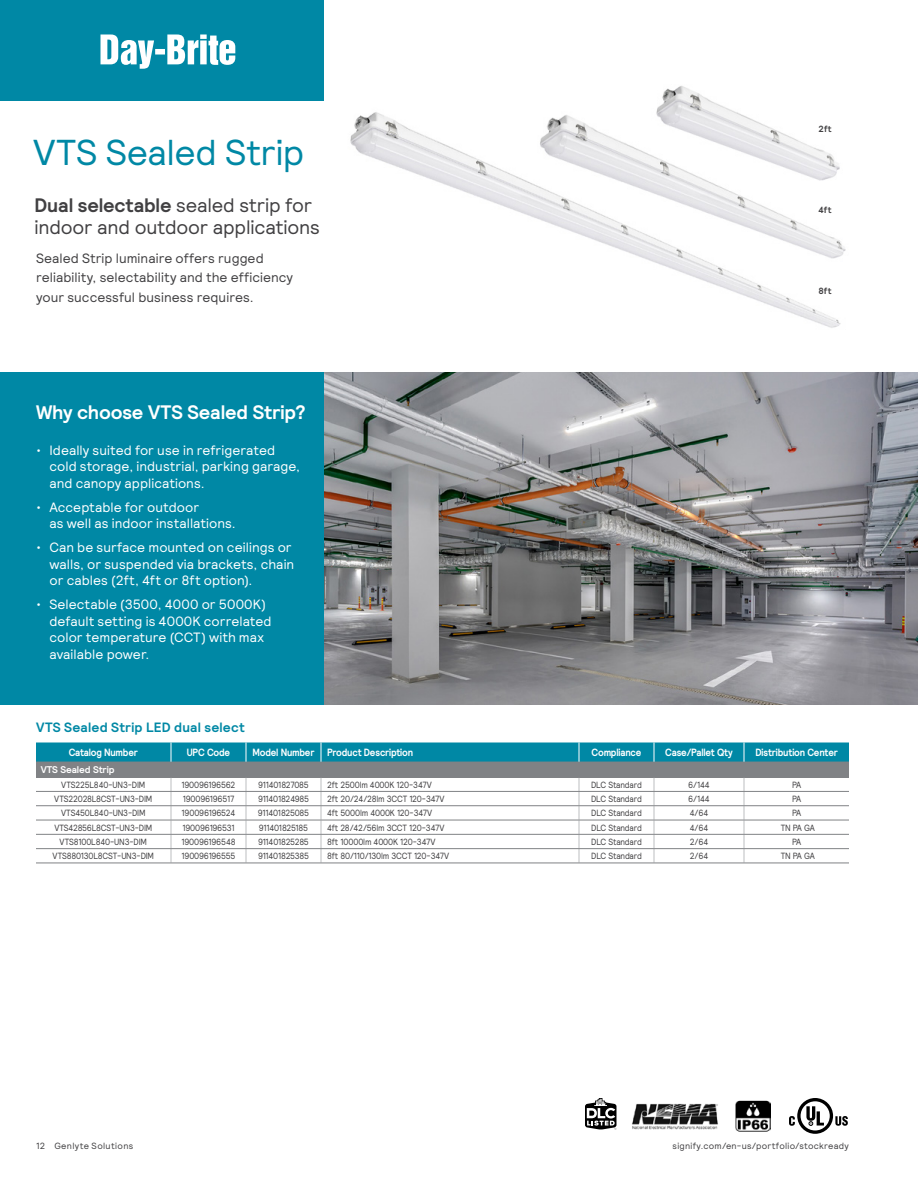
<style>
.page{position:relative;width:918px;height:1188px;background:#fff}
.page>*{position:absolute;margin:0;border:0;box-sizing:border-box;transform-origin:0 0}
.t1{font:36px "Signify Relative";letter-spacing:-.015em;color:#0088a5}
.t2{font:19.5px/22.5px "Signify Relative";letter-spacing:-.01em;color:#414042}
.t3{font:700 19.5px "Signify Relative";letter-spacing:-.005em;color:#fff}
.t4{font:13.5px/16.5px "Signify Relative";letter-spacing:.005em;color:#fff}
.t5{font:13.5px/19.5px "Signify Relative";letter-spacing:.005em;color:#414042}
.t6{font:700 13.5px "Signify Relative";letter-spacing:.015em;color:#0088a5}
.t7{font:700 10.5px "Signify Relative";letter-spacing:-.02em;color:#fff;scale:.9 1}
.t8{font:700 9.75px "Signify Relative";letter-spacing:-.01em;color:#fff}
.t9{font:9px "Signify Relative";letter-spacing:-.02em;color:#414042;scale:.9 1}
.t10{font:9px "Signify Relative";letter-spacing:-.04em;color:#414042;scale:.9 1}
.t11{font:9px "Signify Relative";letter-spacing:.03em;color:#414042}
.t12{font:9px "Signify Relative";letter-spacing:.04em;color:#414042}
.t13{font:700 9px "Signify Relative";letter-spacing:.025em;color:#414042}
.s1{font-weight:700}
</style>
<div class="page">
<img style="left:350px;top:112px;width:491px;height:216px">
<img style="left:531px;top:112px;width:315px;height:155px">
<div style="left:0;top:372px;width:324px;height:333px;background:#0088a5"></div>
<img style="left:324px;top:372px;width:594px;height:333px">
<div style="left:36px;top:762px;width:813px;height:15px;background:#808285"></div>
<svg style="left:171px;top:778px;width:1px;height:85px"></svg>
<svg style="left:246px;top:778px;width:1px;height:85px"></svg>
<svg style="left:321px;top:778px;width:1px;height:85px"></svg>
<svg style="left:579px;top:778px;width:1px;height:85px"></svg>
<svg style="left:654px;top:778px;width:1px;height:85px"></svg>
<svg style="left:744px;top:778px;width:1px;height:85px"></svg>
<hr style="left:36px;top:777px;width:135px;height:1px;background:#808285">
<hr style="left:171px;top:777px;width:75px;height:1px;background:#808285">
<hr style="left:246px;top:777px;width:75px;height:1px;background:#808285">
<hr style="left:321px;top:777px;width:258px;height:1px;background:#808285">
<hr style="left:579px;top:777px;width:75px;height:1px;background:#808285">
<hr style="left:654px;top:777px;width:90px;height:1px;background:#808285">
<hr style="left:744px;top:777px;width:105px;height:1px;background:#808285">
<hr style="left:36px;top:791px;width:135px;height:1px;background:#808285">
<hr style="left:171px;top:791px;width:75px;height:1px;background:#808285">
<hr style="left:246px;top:791px;width:75px;height:1px;background:#808285">
<hr style="left:321px;top:791px;width:258px;height:1px;background:#808285">
<hr style="left:579px;top:791px;width:75px;height:1px;background:#808285">
<hr style="left:654px;top:791px;width:90px;height:1px;background:#808285">
<hr style="left:744px;top:791px;width:105px;height:1px;background:#808285">
<hr style="left:36px;top:805px;width:135px;height:1px;background:#808285">
<hr style="left:171px;top:805px;width:75px;height:1px;background:#808285">
<hr style="left:246px;top:805px;width:75px;height:1px;background:#808285">
<hr style="left:321px;top:805px;width:258px;height:1px;background:#808285">
<hr style="left:579px;top:805px;width:75px;height:1px;background:#808285">
<hr style="left:654px;top:805px;width:90px;height:1px;background:#808285">
<hr style="left:744px;top:805px;width:105px;height:1px;background:#808285">
<hr style="left:36px;top:820px;width:135px;height:1px;background:#808285">
<hr style="left:171px;top:820px;width:75px;height:1px;background:#808285">
<hr style="left:246px;top:820px;width:75px;height:1px;background:#808285">
<hr style="left:321px;top:820px;width:258px;height:1px;background:#808285">
<hr style="left:579px;top:820px;width:75px;height:1px;background:#808285">
<hr style="left:654px;top:820px;width:90px;height:1px;background:#808285">
<hr style="left:744px;top:820px;width:105px;height:1px;background:#808285">
<hr style="left:36px;top:834px;width:135px;height:1px;background:#808285">
<hr style="left:171px;top:834px;width:75px;height:1px;background:#808285">
<hr style="left:246px;top:834px;width:75px;height:1px;background:#808285">
<hr style="left:321px;top:834px;width:258px;height:1px;background:#808285">
<hr style="left:579px;top:834px;width:75px;height:1px;background:#808285">
<hr style="left:654px;top:834px;width:90px;height:1px;background:#808285">
<hr style="left:744px;top:834px;width:105px;height:1px;background:#808285">
<hr style="left:36px;top:848px;width:135px;height:1px;background:#808285">
<hr style="left:171px;top:848px;width:75px;height:1px;background:#808285">
<hr style="left:246px;top:848px;width:75px;height:1px;background:#808285">
<hr style="left:321px;top:848px;width:258px;height:1px;background:#808285">
<hr style="left:579px;top:848px;width:75px;height:1px;background:#808285">
<hr style="left:654px;top:848px;width:90px;height:1px;background:#808285">
<hr style="left:744px;top:848px;width:105px;height:1px;background:#808285">
<hr style="left:36px;top:863px;width:135px;height:1px;background:#808285">
<hr style="left:171px;top:863px;width:75px;height:1px;background:#808285">
<hr style="left:246px;top:863px;width:75px;height:1px;background:#808285">
<hr style="left:321px;top:863px;width:258px;height:1px;background:#808285">
<hr style="left:579px;top:863px;width:75px;height:1px;background:#808285">
<hr style="left:654px;top:863px;width:90px;height:1px;background:#808285">
<hr style="left:744px;top:863px;width:105px;height:1px;background:#808285">
<svg style="left:36px;top:742px;width:813px;height:20px;background:#0a8ba7"></svg>
<img style="left:651px;top:86px;width:194px;height:95px">
<img style="left:735px;top:1100px;width:36px;height:32px">
<img style="left:632px;top:1103px;width:86px;height:27px">
<svg style="left:585px;top:1098px;width:31px;height:32px"></svg>
<svg style="left:789px;top:1098px;width:59px;height:36px"></svg>
<div style="left:0;top:0;width:324px;height:100px;background:#0088a5"></div>
<svg style="left:101px;top:34px;width:134px;height:35px"></svg>
<h1 class="t1" style="left:33px;top:129px;width:273px">VTS Sealed Strip</h1>
<h2 class="t2" style="left:34px;top:193px;width:287px"><span class="s1">Dual selectable</span> sealed strip for indoor and outdoor applications</h2>
<h3 class="t5" style="left:36px;top:248px;width:259px">Sealed Strip luminaire offers rugged reliability, selectability and the efficiency your successful business requires.</h3>
<h2 class="t3" style="left:36px;top:399px;width:272px">Why choose VTS Sealed Strip?</h2>
<h3 class="t4" style="left:50px;top:441px;width:252px;text-indent:-14px">• Ideally suited for use in refrigerated cold storage, industrial, parking garage, and canopy applications.</h3>
<h3 class="t4" style="left:50px;top:498px;width:188px;text-indent:-14px">• Acceptable for outdoor<br>as well as indoor installations.</h3>
<h3 class="t4" style="left:50px;top:539px;width:246px;text-indent:-14px">• Can be surface mounted on ceilings or walls, or suspended via brackets, chain or cables (2ft, 4ft or 8ft option).</h3>
<h3 class="t4" style="left:50px;top:596px;width:224px;text-indent:-14px">• Selectable (3500, 4000 or 5000K) default setting is 4000K correlated color temperature (CCT) with max available power.</h3>
<h3 class="t6" style="left:36px;top:718px;width:210px">VTS Sealed Strip LED dual select</h3>
<p class="t13" style="left:818px;top:123px;width:15px">2ft</p>
<p class="t13" style="left:819px;top:204px;width:14px">4ft</p>
<p class="t13" style="left:819px;top:285px;width:14px">8ft</p>
<p class="t7" style="left:69px;top:745px;width:78px">Catalog Number</p>
<p class="t7" style="left:187px;top:745px;width:50px">UPC Code</p>
<p class="t7" style="left:253px;top:745px;width:180px">Model Number Product Description</p>
<p class="t7" style="left:592px;top:745px;width:57px">Compliance</p>
<p class="t7" style="left:665px;top:745px;width:77px">Case/Pallet Qty</p>
<p class="t7" style="left:756px;top:745px;width:93px">Distribution Center</p>
<p class="t8" style="left:41px;top:764px;width:75px">VTS Sealed Strip</p>
<p class="t9" style="left:61px;top:779px;width:95px">VTS225L840-UN3-DIM</p>
<p class="t10" style="left:181px;top:779px;width:62px">190096196562</p>
<p class="t9" style="left:258px;top:779px;width:58px">911401827085</p>
<p class="t9" style="left:327px;top:779px;width:118px">2ft 2500lm 4000K 120-347V</p>
<p class="t9" style="left:591px;top:779px;width:58px">DLC Standard</p>
<p class="t9" style="left:688px;top:779px;width:25px">6/144</p>
<p class="t9" style="left:792px;top:779px;width:12px">PA</p>
<p class="t9" style="left:54px;top:793px;width:111px">VTS22028L8CST-UN3-DIM</p>
<p class="t10" style="left:183px;top:793px;width:59px">190096196517</p>
<p class="t9" style="left:258px;top:793px;width:58px">911401824985</p>
<p class="t9" style="left:327px;top:793px;width:132px">2ft 20/24/28lm 3CCT 120-347V</p>
<p class="t9" style="left:591px;top:793px;width:58px">DLC Standard</p>
<p class="t9" style="left:688px;top:793px;width:25px">6/144</p>
<p class="t9" style="left:792px;top:793px;width:12px">PA</p>
<p class="t9" style="left:61px;top:807px;width:95px">VTS450L840-UN3-DIM</p>
<p class="t10" style="left:182px;top:807px;width:61px">190096196524</p>
<p class="t9" style="left:258px;top:807px;width:58px">911401825085</p>
<p class="t9" style="left:327px;top:807px;width:119px">4ft 5000lm 4000K 120-347V</p>
<p class="t9" style="left:591px;top:807px;width:58px">DLC Standard</p>
<p class="t9" style="left:690px;top:807px;width:22px">4/64</p>
<p class="t9" style="left:792px;top:807px;width:12px">PA</p>
<p class="t9" style="left:54px;top:822px;width:110px">VTS42856L8CST-UN3-DIM</p>
<p class="t10" style="left:183px;top:822px;width:59px">190096196531</p>
<p class="t10" style="left:259px;top:822px;width:56px">911401825185</p>
<p class="t9" style="left:327px;top:822px;width:132px">4ft 28/42/56lm 3CCT 120-347V</p>
<p class="t9" style="left:591px;top:822px;width:58px">DLC Standard</p>
<p class="t9" style="left:690px;top:822px;width:22px">4/64</p>
<p class="t9" style="left:781px;top:822px;width:39px">TN PA GA</p>
<p class="t9" style="left:60px;top:836px;width:99px">VTS8100L840-UN3-DIM</p>
<p class="t9" style="left:181px;top:836px;width:62px">190096196548</p>
<p class="t10" style="left:258px;top:836px;width:58px">911401825285</p>
<p class="t9" style="left:327px;top:836px;width:122px">8ft 10000lm 4000K 120-347V</p>
<p class="t9" style="left:591px;top:836px;width:58px">DLC Standard</p>
<p class="t9" style="left:690px;top:836px;width:22px">2/64</p>
<p class="t9" style="left:792px;top:836px;width:12px">PA</p>
<p class="t9" style="left:53px;top:850px;width:114px">VTS880130L8CST-UN3-DIM</p>
<p class="t9" style="left:182px;top:850px;width:62px">190096196555</p>
<p class="t9" style="left:258px;top:850px;width:58px">911401825385</p>
<p class="t9" style="left:327px;top:850px;width:137px">8ft 80/110/130lm 3CCT 120-347V</p>
<p class="t9" style="left:591px;top:850px;width:58px">DLC Standard</p>
<p class="t9" style="left:690px;top:850px;width:22px">2/64</p>
<p class="t9" style="left:781px;top:850px;width:39px">TN PA GA</p>
<p class="t12" style="left:36px;top:1140px;width:99px">12 Genlyte Solutions</p>
<p class="t11" style="left:673px;top:1140px;width:178px">signify.com/en-us/portfolio/stockready</p>
</div>
